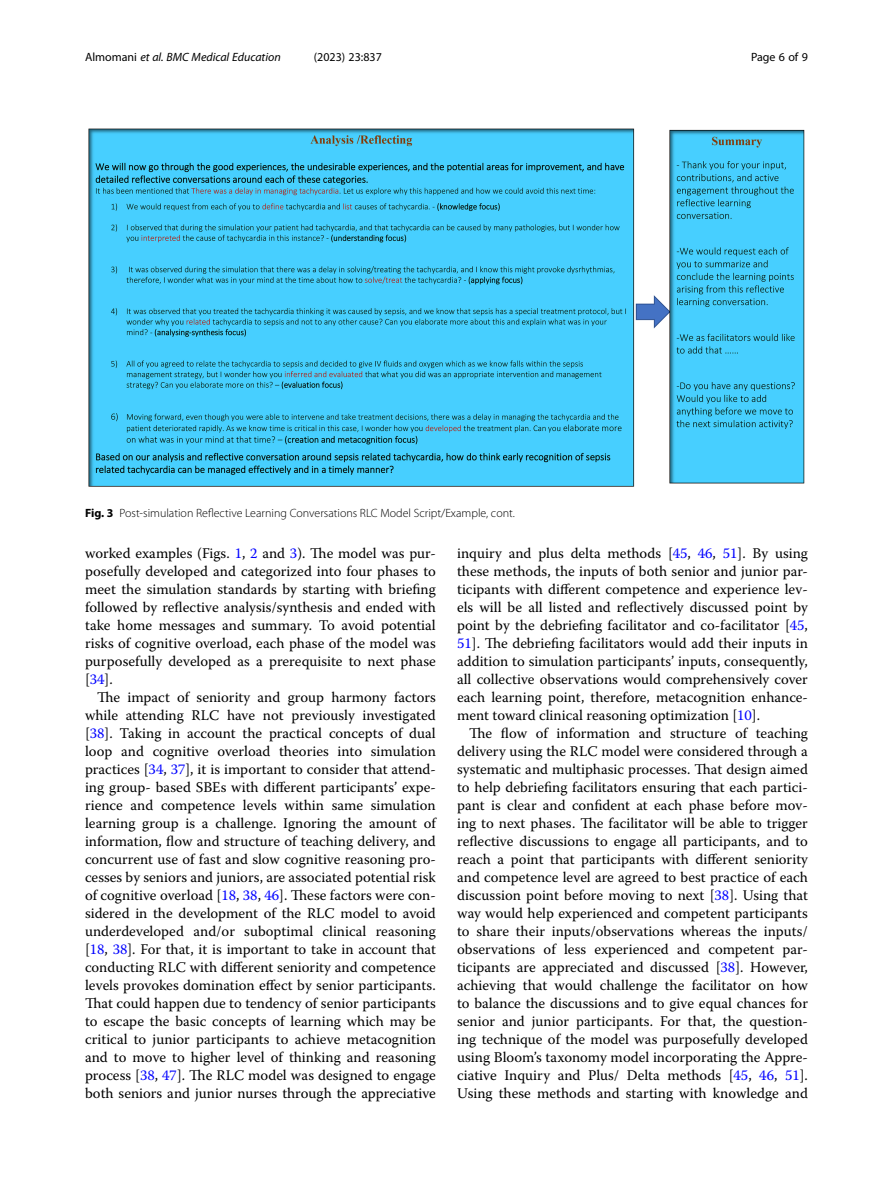
<style>
.page{position:relative;width:893px;height:1191px;background:#fff}
.page>*{position:absolute;margin:0;border:0;box-sizing:border-box;transform-origin:0 0}
.Body_Text_Indent{font:14.7px/18px "Warnock Pro";color:#000;text-align:justify}
.Body_Text{font:14.7px/18px "Warnock Pro";color:#000;text-align:justify}
.Figure_Caption{font:300 12px "Myriad Pro";color:#000}
.t1{font:italic 12px "Myriad Pro";color:#000}
.t2{font:12px "Myriad Pro";color:#000}
.s1{font-style:normal}
.s2{font-weight:700}
.s3{color:#00f}
</style>
<div class="page">
<img style="left:88px;top:128px;width:717px;height:359px">
<p class="t1" style="left:85px;top:50px;width:197px"><span class="s1">Almomani</span> et al. BMC Medical Education</p>
<p class="t2" style="left:314px;top:50px;width:70px">(2023) 23:837</p>
<p class="t2" style="left:751px;top:50px;width:58px">Page 6 of 9</p>
<p class="Figure_Caption" style="left:85px;top:506px;width:431px"><span class="s2">Fig. 3</span> Post-simulation Reflective Learning Conversations RLC Model Script/Example, cont.</p>
<p class="Body_Text" style="left:85px;top:544px;width:352px">worked examples (Figs. <span class="s3">1</span>, <span class="s3">2</span> and <span class="s3">3</span>). The model was pur&shy;posefully developed and categorized into four phases to meet the simulation standards by starting with briefing followed by reflective analysis/synthesis and ended with take home messages and summary. To avoid potential risks of cognitive overload, each phase of the model was purposefully developed as a prerequisite to next phase [<span class="s3">34</span>].</p>
<p class="Body_Text_Indent" style="left:85px;top:688px;width:352px;text-indent:12px">The impact of seniority and group harmony factors while attending RLC have not previously investigated [<span class="s3">38</span>]. Taking in account the practical concepts of dual loop and cognitive overload theories into simulation practices [<span class="s3">34</span>, <span class="s3">37</span>], it is important to consider that attend&shy;ing group- based SBEs with different participants’ expe&shy;rience and competence levels within same simulation learning group is a challenge. Ignoring the amount of information, flow and structure of teaching delivery, and concurrent use of fast and slow cognitive reasoning pro&shy;cesses by seniors and juniors, are associated potential risk of cognitive overload [<span class="s3">18</span>, <span class="s3">38</span>, <span class="s3">46</span>]. These factors were con&shy;sidered in the development of the RLC model to avoid underdeveloped and/or suboptimal clinical reasoning [<span class="s3">18</span>, <span class="s3">38</span>]. For that, it is important to take in account that conducting RLC with different seniority and competence levels provokes domination effect by senior participants.<br>That could happen due to tendency of senior participants to escape the basic concepts of learning which may be critical to junior participants to achieve metacognition and to move to higher level of thinking and reasoning process [<span class="s3">38</span>, <span class="s3">47</span>]. The RLC model was designed to engage both seniors and junior nurses through the appreciative</p>
<p class="Body_Text_Indent" style="left:457px;top:544px;width:352px">inquiry and plus delta methods [<span class="s3">45</span>, <span class="s3">46</span>, <span class="s3">51</span>]. By using these methods, the inputs of both senior and junior par&shy;ticipants with different competence and experience lev&shy;els will be all listed and reflectively discussed point by point by the debriefing facilitator and co-facilitator [<span class="s3">45</span>, <span class="s3">51</span>]. The debriefing facilitators would add their inputs in addition to simulation participants’ inputs, consequently, all collective observations would comprehensively cover each learning point, therefore, metacognition enhance&shy;ment toward clinical reasoning optimization [<span class="s3">10</span>].</p>
<p class="Body_Text_Indent" style="left:457px;top:724px;width:352px;text-indent:12px">The flow of information and structure of teaching delivery using the RLC model were considered through a systematic and multiphasic processes. That design aimed to help debriefing facilitators ensuring that each partici&shy;pant is clear and confident at each phase before mov&shy;ing to next phases. The facilitator will be able to trigger reflective discussions to engage all participants, and to reach a point that participants with different seniority and competence level are agreed to best practice of each discussion point before moving to next [<span class="s3">38</span>]. Using that way would help experienced and competent participants to share their inputs/observations whereas the inputs/ observations of less experienced and competent par&shy;ticipants are appreciated and discussed [<span class="s3">38</span>]. However, achieving that would challenge the facilitator on how to balance the discussions and to give equal chances for senior and junior participants. For that, the question&shy;ing technique of the model was purposefully developed using Bloom’s taxonomy model incorporating the Appre&shy;ciative Inquiry and Plus/ Delta methods [<span class="s3">45</span>, <span class="s3">46</span>, <span class="s3">51</span>].<br>Using these methods and starting with knowledge and</p>
</div>
